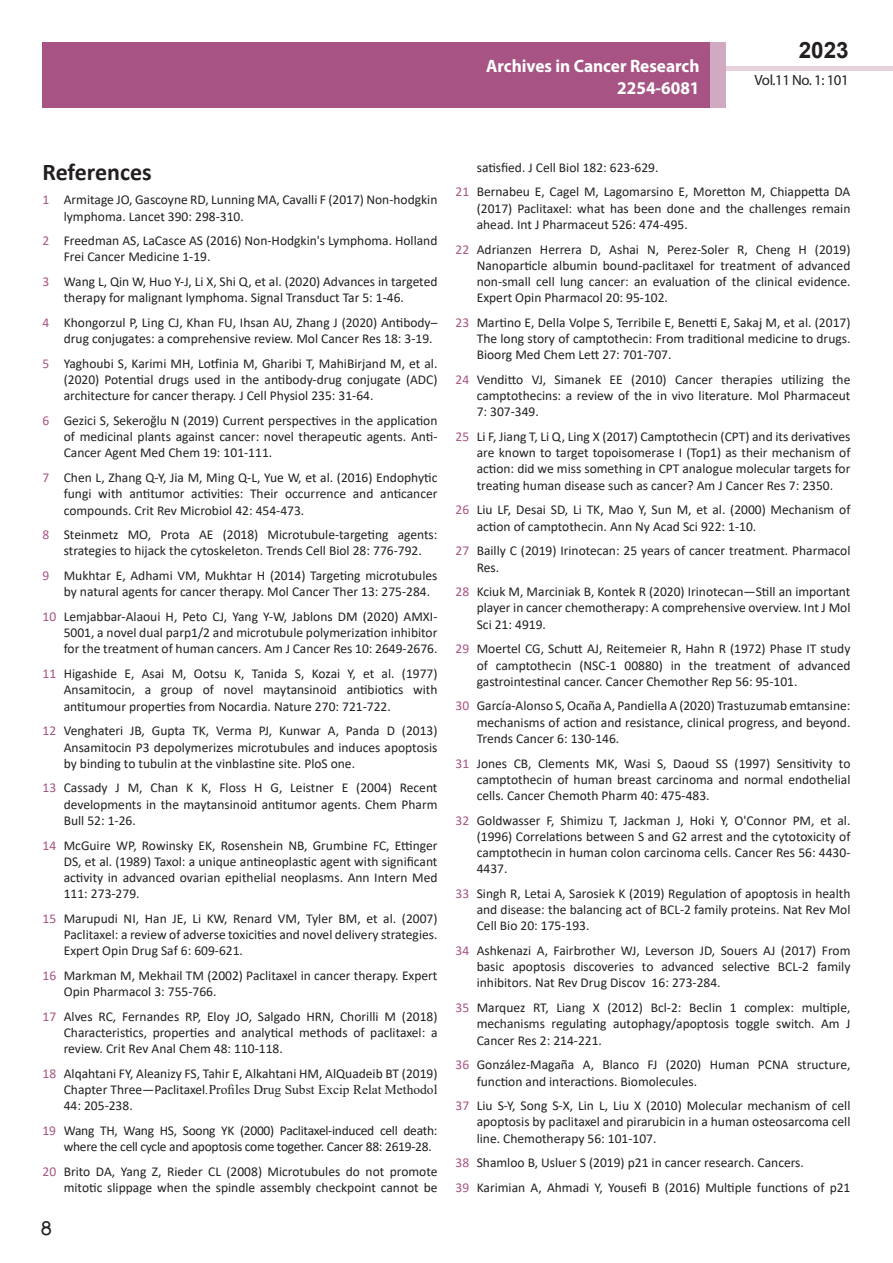
<style>
.page{position:relative;width:893px;height:1263px;background:#fff}
.page>*{position:absolute;margin:0;border:0;box-sizing:border-box;transform-origin:0 0}
.t1{font:25.5px "Tunga";color:#231f20}
.side-heading{font:700 24px "Calibri";color:#231f20}
.t2{font:700 22.5px "Arial";color:#231f20}
.t3{font:700 18px/21.6px "Myriad Pro";color:#fff;text-align:right;scale:.96 1}
.t4{font:14.85px "Myriad Pro";letter-spacing:-.03em;color:#231f20}
.t5{font:13.5px/16.2px "Calibri";color:#231f20;text-align:justify}
.t6{font:13.5px/16.2px "Calibri";letter-spacing:-.02em;color:#231f20}
.s1{color:#a75484}
.s2{font-family:"Times New Roman";font-style:italic}
.s3{font-family:"Times New Roman"}
</style>
<div class="page">
<div style="left:722px;top:66px;width:171px;height:5px;background:#e7d2de"></div>
<div style="left:43px;top:42px;width:682px;height:66px;background:#a75484"></div>
<div style="left:710px;top:42px;width:15px;height:66px;background:#d1a9c1"></div>
<h3 class="t3" style="left:486px;top:55px;width:224px">Archives in Cancer Research<br>2254-6081</h3>
<h3 class="t2" style="left:799px;top:35px;width:52px">2023</h3>
<p class="t4" style="left:755px;top:71px;width:96px">Vol.11 No. 1: 101</p>
<p class="side-heading" style="left:43px;top:155px;width:111px">References</p>
<p class="t5" style="left:64px;top:191px;width:375px;text-indent:-21px"><span class="s1">1</span> Armitage JO, Gascoyne RD, Lunning MA, Cavalli F (2017) Non-hodgkin lymphoma. Lancet 390: 298-310.</p>
<p class="t5" style="left:64px;top:232px;width:375px;text-indent:-21px"><span class="s1">2</span> Freedman AS, LaCasce AS (2016) Non-Hodgkin's Lymphoma. Holland<br>Frei Cancer Medicine 1-19.</p>
<p class="t5" style="left:64px;top:273px;width:375px;text-indent:-21px"><span class="s1">3</span> Wang L, Qin W, Huo Y-J, Li X, Shi Q, et al. (2020) Advances in targeted therapy for malignant lymphoma. Signal Transduct Tar 5: 1-46.</p>
<p class="t5" style="left:64px;top:314px;width:375px;text-indent:-21px"><span class="s1">4</span> Khongorzul P, Ling CJ, Khan FU, Ihsan AU, Zhang J (2020) Antibody– drug conjugates: a comprehensive review. Mol Cancer Res 18: 3-19.</p>
<p class="t5" style="left:64px;top:355px;width:375px;text-indent:-21px"><span class="s1">5</span> Yaghoubi S, Karimi MH, Lotfinia M, Gharibi T, MahiBirjand M, et al. (2020) Potential drugs used in the antibody-drug conjugate (ADC) architecture for cancer therapy. J Cell Physiol 235: 31-64.</p>
<p class="t5" style="left:64px;top:412px;width:375px;text-indent:-21px"><span class="s1">6</span> Gezici S, Sekeroğlu N (2019) Current perspectives in the application of medicinal plants against cancer: novel therapeutic agents. Anti-Cancer Agent Med Chem 19: 101-111.</p>
<p class="t5" style="left:64px;top:469px;width:375px;text-indent:-21px"><span class="s1">7</span> Chen L, Zhang Q-Y, Jia M, Ming Q-L, Yue W, et al. (2016) Endophytic fungi with antitumor activities: Their occurrence and anticancer compounds. Crit Rev Microbiol 42: 454-473.</p>
<p class="t5" style="left:43px;top:526px;width:396px;text-align:center"><span class="s1">8</span> Steinmetz MO, Prota AE (2018) Microtubule-targeting agents: strategies to hijack the cytoskeleton. Trends Cell Biol 28: 776-792.</p>
<p class="t5" style="left:64px;top:567px;width:375px;text-indent:-21px"><span class="s1">9</span> Mukhtar E, Adhami VM, Mukhtar H (2014) Targeting microtubules by natural agents for cancer therapy. Mol Cancer Ther 13: 275-284.</p>
<p class="t5" style="left:64px;top:608px;width:375px;text-indent:-21px"><span class="s1">10</span> Lemjabbar-Alaoui H, Peto CJ, Yang Y-W, Jablons DM (2020) AMXI-5001, a novel dual parp1/2 and microtubule polymerization inhibitor for the treatment of human cancers. Am J Cancer Res 10: 2649-2676.</p>
<p class="t5" style="left:64px;top:665px;width:375px;text-indent:-21px"><span class="s1">11</span> Higashide E, Asai M, Ootsu K, Tanida S, Kozai Y, et al. (1977)<br>Ansamitocin, a group of novel maytansinoid antibiotics with antitumour properties from Nocardia. Nature 270: 721-722.</p>
<p class="t5" style="left:64px;top:722px;width:375px;text-indent:-21px"><span class="s1">12</span> Venghateri JB, Gupta TK, Verma PJ, Kunwar A, Panda D (2013)<br>Ansamitocin P3 depolymerizes microtubules and induces apoptosis by binding to tubulin at the vinblastine site. PloS one.</p>
<p class="t5" style="left:64px;top:779px;width:375px;text-indent:-21px"><span class="s1">13</span> Cassady J M, Chan K K, Floss H G, Leistner E (2004) Recent developments in the maytansinoid antitumor agents. Chem Pharm Bull 52: 1-26.</p>
<p class="t5" style="left:64px;top:837px;width:375px;text-indent:-21px"><span class="s1">14</span> McGuire WP, Rowinsky EK, Rosenshein NB, Grumbine FC, Ettinger DS, et al. (1989) Taxol: a unique antineoplastic agent with significant activity in advanced ovarian epithelial neoplasms. Ann Intern Med 111: 273-279.</p>
<p class="t5" style="left:64px;top:910px;width:375px;text-indent:-21px"><span class="s1">15</span> Marupudi NI, Han JE, Li KW, Renard VM, Tyler BM, et al. (2007)<br>Paclitaxel: a review of adverse toxicities and novel delivery strategies.<br>Expert Opin Drug Saf 6: 609-621.</p>
<p class="t5" style="left:64px;top:967px;width:375px;text-indent:-21px"><span class="s1">16</span> Markman M, Mekhail TM (2002) Paclitaxel in cancer therapy. Expert<br>Opin Pharmacol 3: 755-766.</p>
<p class="t5" style="left:64px;top:1008px;width:375px;text-indent:-21px"><span class="s1">17</span> Alves RC, Fernandes RP, Eloy JO, Salgado HRN, Chorilli M (2018)<br>Characteristics, properties and analytical methods of paclitaxel: a review. Crit Rev Anal Chem 48: 110-118.</p>
<p class="t5" style="left:64px;top:1065px;width:375px;text-indent:-21px"><span class="s1">18</span> Alqahtani FY, Aleanizy FS, Tahir E, Alkahtani HM, AlQuadeib BT (2019)<br>Chapter Three—Paclitaxel<span class="s2">.</span><span class="s3">Profiles Drug Subst Excip Relat Methodol </span>44: 205-238.</p>
<p class="t6" style="left:64px;top:1122px;width:375px;text-indent:-21px"><span class="s1">19</span> Wang TH, Wang HS, Soong YK (2000) Paclitaxel-induced cell death: where the cell cycle and apoptosis come together. Cancer 88: 2619-28.</p>
<p class="t5" style="left:43px;top:1163px;width:396px;text-align:right"><span class="s1">20</span> Brito DA, Yang Z, Rieder CL (2008) Microtubules do not promote mitotic slippage when the spindle assembly checkpoint cannot be</p>
<h1 class="t1" style="left:41px;top:1211px;width:13px">8</h1>
<p class="t5" style="left:477px;top:159px;width:183px">satisfied. J Cell Biol 182: 623-629.</p>
<p class="t5" style="left:477px;top:183px;width:375px;text-indent:-21px"><span class="s1">21</span> Bernabeu E, Cagel M, Lagomarsino E, Moretton M, Chiappetta DA (2017) Paclitaxel: what has been done and the challenges remain ahead. Int J Pharmaceut 526: 474-495.</p>
<p class="t5" style="left:477px;top:241px;width:375px;text-indent:-21px"><span class="s1">22</span> Adrianzen Herrera D, Ashai N, Perez-Soler R, Cheng H (2019)<br>Nanoparticle albumin bound-paclitaxel for treatment of advanced non-small cell lung cancer: an evaluation of the clinical evidence.<br>Expert Opin Pharmacol 20: 95-102.</p>
<p class="t5" style="left:477px;top:314px;width:375px;text-indent:-21px"><span class="s1">23</span> Martino E, Della Volpe S, Terribile E, Benetti E, Sakaj M, et al. (2017)<br>The long story of camptothecin: From traditional medicine to drugs.<br>Bioorg Med Chem Lett 27: 701-707.</p>
<p class="t5" style="left:477px;top:371px;width:375px;text-indent:-21px"><span class="s1">24</span> Venditto VJ, Simanek EE (2010) Cancer therapies utilizing the camptothecins: a review of the in vivo literature. Mol Pharmaceut 7: 307-349.</p>
<p class="t5" style="left:477px;top:428px;width:375px;text-indent:-21px"><span class="s1">25</span> Li F, Jiang T, Li Q, Ling X (2017) Camptothecin (CPT) and its derivatives are known to target topoisomerase I (Top1) as their mechanism of action: did we miss something in CPT analogue molecular targets for treating human disease such as cancer? Am J Cancer Res 7: 2350.</p>
<p class="t5" style="left:477px;top:501px;width:375px;text-indent:-21px"><span class="s1">26</span> Liu LF, Desai SD, Li TK, Mao Y, Sun M, et al. (2000) Mechanism of action of camptothecin. Ann Ny Acad Sci 922: 1-10.</p>
<p class="t5" style="left:477px;top:542px;width:375px;text-indent:-21px"><span class="s1">27</span> Bailly C (2019) Irinotecan: 25 years of cancer treatment. Pharmacol<br>Res.</p>
<p class="t5" style="left:477px;top:583px;width:375px;text-indent:-21px"><span class="s1">28</span> Kciuk M, Marciniak B, Kontek R (2020) Irinotecan—Still an important player in cancer chemotherapy: A comprehensive overview. Int J Mol Sci 21: 4919.</p>
<p class="t5" style="left:477px;top:640px;width:375px;text-indent:-21px"><span class="s1">29</span> Moertel CG, Schutt AJ, Reitemeier R, Hahn R (1972) Phase IT study of camptothecin (NSC-1 00880) in the treatment of advanced gastrointestinal cancer. Cancer Chemother Rep 56: 95-101.</p>
<p class="t5" style="left:477px;top:697px;width:375px;text-indent:-21px"><span class="s1">30</span> García-Alonso S, Ocaña A, Pandiella A (2020) Trastuzumab emtansine: mechanisms of action and resistance, clinical progress, and beyond.<br>Trends Cancer 6: 130-146.</p>
<p class="t5" style="left:477px;top:755px;width:375px;text-indent:-21px"><span class="s1">31</span> Jones CB, Clements MK, Wasi S, Daoud SS (1997) Sensitivity to camptothecin of human breast carcinoma and normal endothelial cells. Cancer Chemoth Pharm 40: 475-483.</p>
<p class="t5" style="left:477px;top:812px;width:375px;text-indent:-21px"><span class="s1">32</span> Goldwasser F, Shimizu T, Jackman J, Hoki Y, O'Connor PM, et al. (1996) Correlations between S and G2 arrest and the cytotoxicity of camptothecin in human colon carcinoma cells. Cancer Res 56: 4430- 4437.</p>
<p class="t5" style="left:477px;top:885px;width:375px;text-indent:-21px"><span class="s1">33</span> Singh R, Letai A, Sarosiek K (2019) Regulation of apoptosis in health and disease: the balancing act of BCL-2 family proteins. Nat Rev Mol Cell Bio 20: 175-193.</p>
<p class="t5" style="left:477px;top:942px;width:375px;text-indent:-21px"><span class="s1">34</span> Ashkenazi A, Fairbrother WJ, Leverson JD, Souers AJ (2017) From basic apoptosis discoveries to advanced selective BCL-2 family inhibitors. Nat Rev Drug Discov 16: 273-284.</p>
<p class="t5" style="left:477px;top:999px;width:375px;text-indent:-21px"><span class="s1">35</span> Marquez RT, Liang X (2012) Bcl-2: Beclin 1 complex: multiple, mechanisms regulating autophagy/apoptosis toggle switch. Am J Cancer Res 2: 214-221.</p>
<p class="t5" style="left:477px;top:1056px;width:375px;text-indent:-21px"><span class="s1">36</span> González-Magaña A, Blanco FJ (2020) Human PCNA structure, function and interactions. Biomolecules.</p>
<p class="t5" style="left:477px;top:1097px;width:375px;text-indent:-21px"><span class="s1">37</span> Liu S-Y, Song S-X, Lin L, Liu X (2010) Molecular mechanism of cell apoptosis by paclitaxel and pirarubicin in a human osteosarcoma cell line. Chemotherapy 56: 101-107.</p>
<p class="t5" style="left:455px;top:1154px;width:350px"><span class="s1">38</span> Shamloo B, Usluer S (2019) p21 in cancer research. Cancers.</p>
<p class="t5" style="left:455px;top:1179px;width:396px"><span class="s1">39</span> Karimian A, Ahmadi Y, Yousefi B (2016) Multiple functions of p21</p>
</div>
